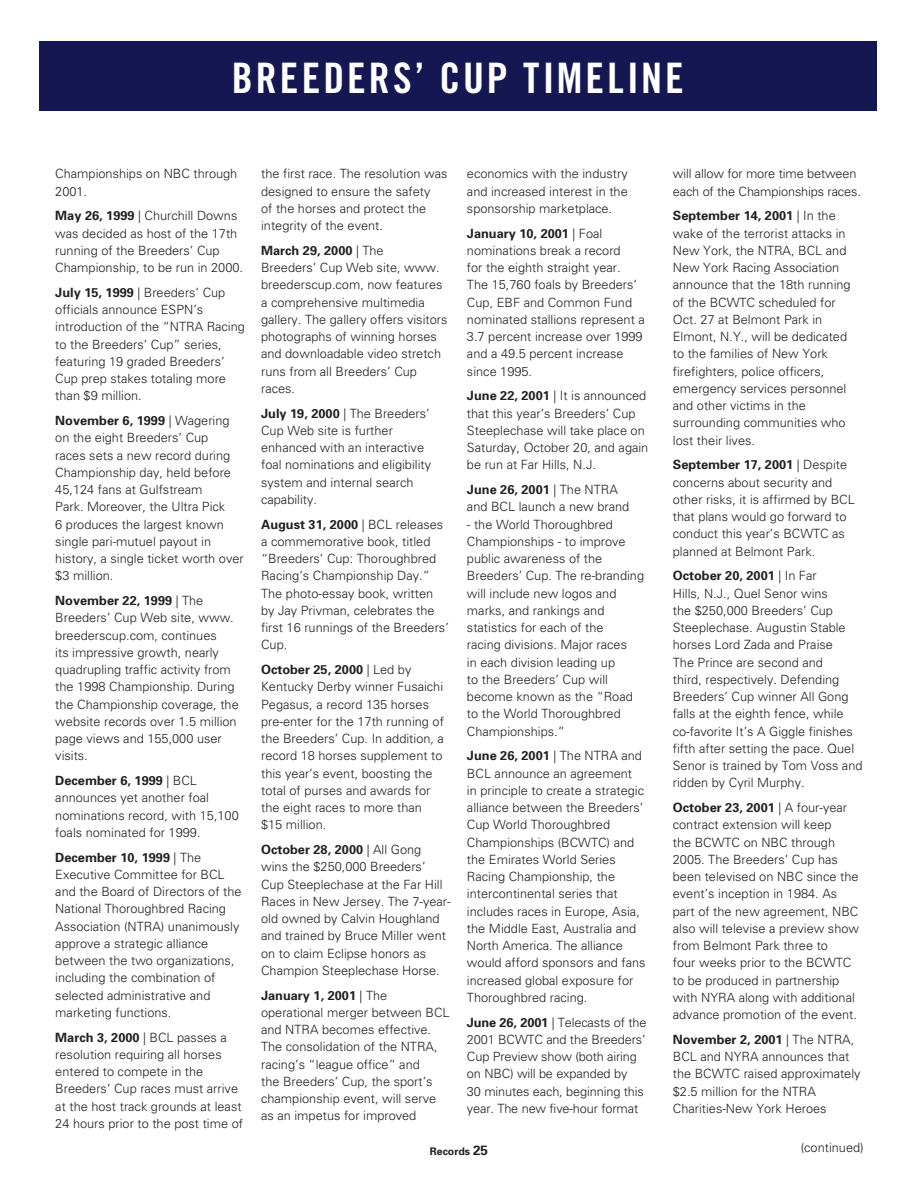
<style>
.page{position:relative;width:918px;height:1188px;background:#fff}
.page>*{position:absolute;margin:0;border:0;box-sizing:border-box;transform-origin:0 0}
.t1{font:42px "Trade Gothic Bold Cond Twenty";letter-spacing:.075em;color:#fff}
.Dates_Copy{font:300 12.75px/17.2px "Univers";color:#231f20}
.Chart_w_Rule{font:300 12.75px "Univers";color:#231f20}
.t2{font:700 10.5px "Univers";color:#231f20}
.s1{font-weight:700}
.s2{font-size:13.5px}
</style>
<div class="page">
<div style="left:39px;top:41px;width:837px;height:70px;background:#141751"></div>
<h1 class="t1" style="left:232px;top:53px;width:453px">BREEDERS’ CUP TIMELINE</h1>
<p class="Dates_Copy" style="left:55px;top:165px;width:184px">Championships on NBC through<br>2001.</p>
<p class="Dates_Copy" style="left:55px;top:207px;width:189px"><span class="s1">May 26, 1999</span> | Churchill Downs was decided as host of the 17th running of the Breeders’ Cup<br>Championship, to be run in 2000.</p>
<p class="Dates_Copy" style="left:55px;top:284px;width:191px"><span class="s1">July 15, 1999</span> | Breeders’ Cup officials announce ESPN’s introduction of the “NTRA Racing to the Breeders’ Cup” series, featuring 19 graded Breeders’<br>Cup prep stakes totaling more than $9 million.</p>
<p class="Dates_Copy" style="left:55px;top:412px;width:190px"><span class="s1">November 6, 1999</span> | Wagering on the eight Breeders’ Cup<br>races sets a new record during<br>Championship day, held before<br>45,124 fans at Gulfstream<br>Park. Moreover, the Ultra Pick<br>6 produces the largest known single pari-mutuel payout in history, a single ticket worth over $3 million.</p>
<p class="Dates_Copy" style="left:55px;top:592px;width:185px"><span class="s1">November 22, 1999</span> | The<br>Breeders’ Cup Web site, www. breederscup.com, continues<br>its impressive growth, nearly quadrupling traffic activity from the 1998 Championship. During the Championship coverage, the website records over 1.5 million page views and 155,000 user visits.</p>
<p class="Dates_Copy" style="left:55px;top:772px;width:185px"><span class="s1">December 6, 1999</span> | BCL announces yet another foal nominations record, with 15,100 foals nominated for 1999.</p>
<p class="Dates_Copy" style="left:55px;top:848px;width:188px"><span class="s1">December 10, 1999</span> | The<br>Executive Committee for BCL and the Board of Directors of the<br>National Thoroughbred Racing<br>Association (NTRA) unanimously approve a strategic alliance between the two organizations, including the combination of selected administrative and marketing functions.</p>
<p class="Dates_Copy" style="left:55px;top:1028px;width:189px"><span class="s1">March 3, 2000</span> | BCL passes a resolution requiring all horses entered to compete in the<br>Breeders’ Cup races must arrive at the host track grounds at least<br>24 hours prior to the post time of</p>
<p class="Dates_Copy" style="left:261px;top:165px;width:188px">the first race. The resolution was designed to ensure the safety<br>of the horses and protect the integrity of the event.</p>
<p class="Dates_Copy" style="left:261px;top:242px;width:188px"><span class="s1">March 29, 2000</span> | The<br>Breeders’ Cup Web site, www. breederscup.com, now features a comprehensive multimedia gallery. The gallery offers visitors photographs of winning horses and downloadable video stretch runs from all Breeders’ Cup races.</p>
<p class="Dates_Copy" style="left:261px;top:404px;width:172px"><span class="s1">July 19, 2000</span> | The Breeders’<br>Cup Web site is further enhanced with an interactive foal nominations and eligibility system and internal search capability.</p>
<p class="Dates_Copy" style="left:261px;top:515px;width:189px"><span class="s1">August 31, 2000</span> | BCL releases a commemorative book, titled “Breeders’ Cup: Thoroughbred<br>Racing’s Championship Day.”<br>The photo-essay book, written by Jay Privman, celebrates the first 16 runnings of the Breeders’<br>Cup.</p>
<p class="Dates_Copy" style="left:261px;top:661px;width:184px"><span class="s1">October 25, 2000</span> | Led by<br>Kentucky Derby winner Fusaichi<br>Pegasus, a record 135 horses pre-enter for the 17th running of the Breeders’ Cup. In addition, a record 18 horses supplement to this year’s event, boosting the total of purses and awards for the eight races to more than $15 million.</p>
<p class="Dates_Copy" style="left:261px;top:841px;width:191px"><span class="s1">October 28, 2000</span> | All Gong wins the $250,000 Breeders’<br>Cup Steeplechase at the Far Hill<br>Races in New Jersey. The 7-year&shy;old owned by Calvin Houghland and trained by Bruce Miller went on to claim Eclipse honors as<br>Champion Steeplechase Horse.</p>
<p class="Dates_Copy" style="left:261px;top:986px;width:190px"><span class="s1">January 1, 2001</span> | The operational merger between BCL and NTRA becomes effective.<br>The consolidation of the NTRA, racing’s “league office” and<br>the Breeders’ Cup, the sport’s championship event, will serve as an impetus for improved</p>
<p class="Dates_Copy" style="left:467px;top:165px;width:162px;text-align:justify">economics with the industry and increased interest in the sponsorship marketplace.</p>
<p class="Dates_Copy" style="left:467px;top:224px;width:179px"><span class="s1">January 10, 2001</span> | Foal nominations break a record<br>for the eighth straight year.<br>The 15,760 foals by Breeders’<br>Cup, EBF and Common Fund nominated stallions represent a<br>3.7 percent increase over 1999 and a 49.5 percent increase since 1995.</p>
<p class="Dates_Copy" style="left:467px;top:387px;width:183px"><span class="s1">June 22, 2001</span> | It is announced that this year’s Breeders’ Cup<br>Steeplechase will take place on<br>Saturday, October 20, and again be run at Far Hills, N.J.</p>
<p class="Dates_Copy" style="left:467px;top:481px;width:164px"><span class="s1">June 26, 2001</span> | The NTRA and BCL launch a new brand</p>
<p class="Dates_Copy" style="left:467px;top:515px;width:179px">- the World Thoroughbred<br>Championships - to improve public awareness of the<br>Breeders’ Cup. The re-branding will include new logos and marks, and rankings and statistics for each of the<br>racing divisions. Major races<br>in each division leading up<br>to the Breeders’ Cup will become known as the “Road to the World Thoroughbred<br>Championships.”</p>
<p class="Dates_Copy" style="left:467px;top:747px;width:180px"><span class="s1">June 26, 2001</span> | The NTRA and<br>BCL announce an agreement<br>in principle to create a strategic alliance between the Breeders’<br>Cup World Thoroughbred<br>Championships (BCWTC) and the Emirates World Series<br>Racing Championship, the intercontinental series that includes races in Europe, Asia, the Middle East, Australia and<br>North America. The alliance would afford sponsors and fans increased global exposure for<br>Thoroughbred racing.</p>
<p class="Dates_Copy" style="left:467px;top:1013px;width:181px"><span class="s1">June 26, 2001</span> | Telecasts of the<br>2001 BCWTC and the Breeders’<br>Cup Preview show (both airing on NBC) will be expanded by<br>30 minutes each, beginning this year. The new five-hour format</p>
<p class="t2" style="left:430px;top:1145px;width:60px">Records <span class="s2">25</span></p>
<p class="Dates_Copy" style="left:673px;top:165px;width:190px">will allow for more time between each of the Championships races.</p>
<p class="Dates_Copy" style="left:673px;top:207px;width:179px"><span class="s1">September 14, 2001</span> | In the wake of the terrorist attacks in<br>New York, the NTRA, BCL and<br>New York Racing Association announce that the 18th running of the BCWTC scheduled for<br>Oct. 27 at Belmont Park in<br>Elmont, N.Y., will be dedicated to the families of New York firefighters, police officers, emergency services personnel and other victims in the surrounding communities who lost their lives.</p>
<p class="Dates_Copy" style="left:673px;top:456px;width:184px"><span class="s1">September 17, 2001</span> | Despite concerns about security and other risks, it is affirmed by BCL that plans would go forward to conduct this year’s BCWTC as planned at Belmont Park.</p>
<p class="Dates_Copy" style="left:673px;top:567px;width:191px"><span class="s1">October 20, 2001</span> | In Far<br>Hills, N.J., Quel Senor wins<br>the $250,000 Breeders’ Cup<br>Steeplechase. Augustin Stable horses Lord Zada and Praise<br>The Prince are second and<br>third, respectively. Defending<br>Breeders’ Cup winner All Gong falls at the eighth fence, while co-favorite It’s A Giggle finishes fifth after setting the pace. Quel<br>Senor is trained by Tom Voss and ridden by Cyril Murphy.</p>
<p class="Dates_Copy" style="left:673px;top:799px;width:188px"><span class="s1">October 23, 2001</span> | A four-year contract extension will keep<br>the BCWTC on NBC through<br>2005. The Breeders’ Cup has been televised on NBC since the event’s inception in 1984. As part of the new agreement, NBC also will televise a preview show from Belmont Park three to<br>four weeks prior to the BCWTC to be produced in partnership with NYRA along with additional advance promotion of the event.</p>
<p class="Dates_Copy" style="left:673px;top:1031px;width:189px"><span class="s1">November 2, 2001</span> | The NTRA,<br>BCL and NYRA announces that the BCWTC raised approximately $2.5 million for the NTRA<br>Charities-New York Heroes</p>
<p class="Chart_w_Rule" style="left:801px;top:1140px;width:65px">(continued)</p>
</div>
